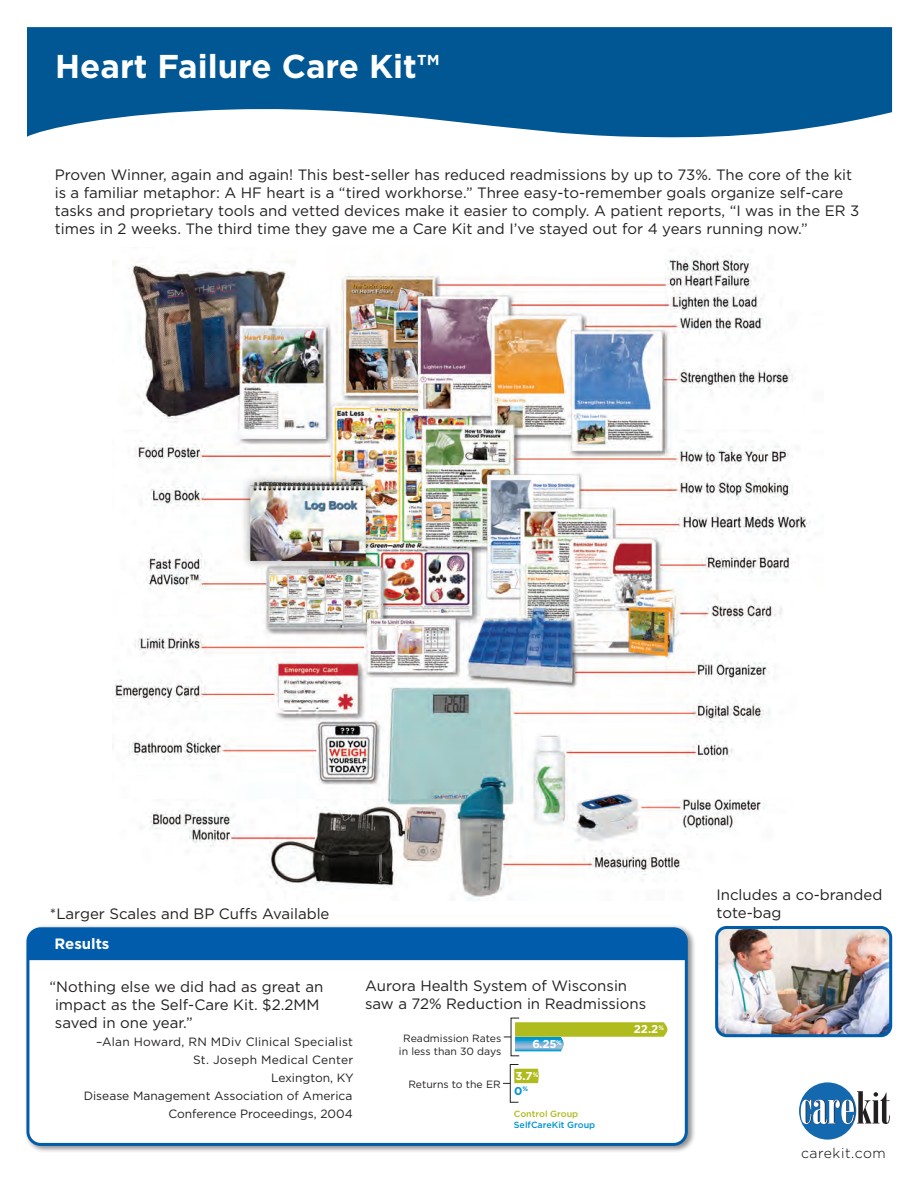
<style>
.page{position:relative;width:918px;height:1188px;background:#fff}
.page>*{position:absolute;margin:0;border:0;box-sizing:border-box;transform-origin:0 0}
.t1{font:700 33px "Gotham";color:#fff}
.Text{font:15px/18px "Gotham";color:#231f20}
.t2{font:700 15px "Gotham";color:#fff}
.t3{font:300 13.95px "Gotham";letter-spacing:.04em;color:#000}
.t4{font:12px/18px "Gotham";color:#231f20;text-align:right}
.t5{font:700 11.4px "Gotham";color:#fff}
.t6{font:700 11.4px "Gotham";color:#0093d0}
.t7{font:10.5px/13.5px "Gotham";color:#231f20;text-align:center}
.t8{font:500 9px "Gotham";color:#0093d0}
.t9{font:500 9px "Gotham";color:#b0bb1d}
</style>
<div class="page">
<div style="left:799px;top:1082px;width:57px;height:58px;background:#1468ae;border-radius:50%"></div>
<svg style="left:801px;top:1091px;width:89px;height:33px"></svg>
<svg style="left:27px;top:27px;width:865px;height:111px;background:#226da1"></svg>
<div style="left:24px;top:924px;width:673px;height:230px;background:#231f20;opacity:.5"></div>
<div style="left:28px;top:929px;width:658px;height:215px;background:#fff;border-radius:13px"></div>
<div style="left:26px;top:927px;width:662px;height:219px;border:3px solid #015dab;border-radius:13px"></div>
<svg style="left:26px;top:927px;width:662px;height:35px;background:#1167b0"></svg>
<svg style="left:504px;top:1022px;width:163px;height:29px"></svg>
<div style="left:510px;top:1064px;width:9px;height:38px;border:1px solid #231f20"></div>
<svg style="left:503px;top:1069px;width:36px;height:15px"></svg>
<img style="left:112px;top:253px;width:698px;height:647px">
<img style="left:719px;top:927px;width:172px;height:109px">
<div style="left:715px;top:926px;width:177px;height:111px;border:3px solid #015dab;border-radius:10px"></div>
<div style="left:241px;top:474px;width:133px;height:96px;background:#231f20;opacity:.4"></div>
<img style="left:251px;top:483px;width:114px;height:77px">
<p class="t1" style="left:55px;top:44px;width:386px">Heart Failure Care Kit™</p>
<p class="Text" style="left:55px;top:165px;width:806px">Proven Winner, again and again! This best-seller has reduced readmissions by up to 73%. The core of the kit is a familiar metaphor: A HF heart is a “tired workhorse.” Three easy-to-remember goals organize self-care tasks and proprietary tools and vetted devices make it easier to comply. A patient reports, “I was in the ER 3 times in 2 weeks. The third time they gave me a Care Kit and I’ve stayed out for 4 years running now.”</p>
<p class="Text" style="left:50px;top:905px;width:281px">*Larger Scales and BP Cuffs Available</p>
<p class="t2" style="left:54px;top:934px;width:57px">Results</p>
<p class="Text" style="left:55px;top:977px;width:270px;text-indent:-5px">“Nothing else we did had as great an impact as the Self-Care Kit. $2.2MM saved in one year.”</p>
<p class="t4" style="left:84px;top:1032px;width:271px">–Alan Howard, RN MDiv Clinical Specialist<br>St. Joseph Medical Center<br>Lexington, KY<br>Disease Management Association of America<br>Conference Proceedings, 2004</p>
<p class="Text" style="left:365px;top:977px;width:283px">Aurora Health System of Wisconsin saw a 72% Reduction in Readmissions</p>
<p class="t7" style="left:399px;top:1031px;width:104px">Readmission Rates in less than 30 days</p>
<p class="t5" style="left:634px;top:1022px;width:32px">22.2<sup>%</sup></p>
<p class="t5" style="left:532px;top:1037px;width:31px">6.25<sup>%</sup></p>
<p class="t7" style="left:408px;top:1077px;width:94px">Returns to the ER</p>
<p class="t5" style="left:516px;top:1069px;width:24px">3.7<sup>%</sup></p>
<p class="t6" style="left:514px;top:1083px;width:15px">0<sup>%</sup></p>
<p class="t9" style="left:514px;top:1108px;width:66px">Control Group</p>
<p class="t8" style="left:514px;top:1119px;width:83px">SelfCareKit Group</p>
<p class="Text" style="left:716px;top:886px;width:167px">Includes a co-branded tote-bag</p>
<p class="t3" style="left:801px;top:1145px;width:86px">carekit.com</p>
</div>
